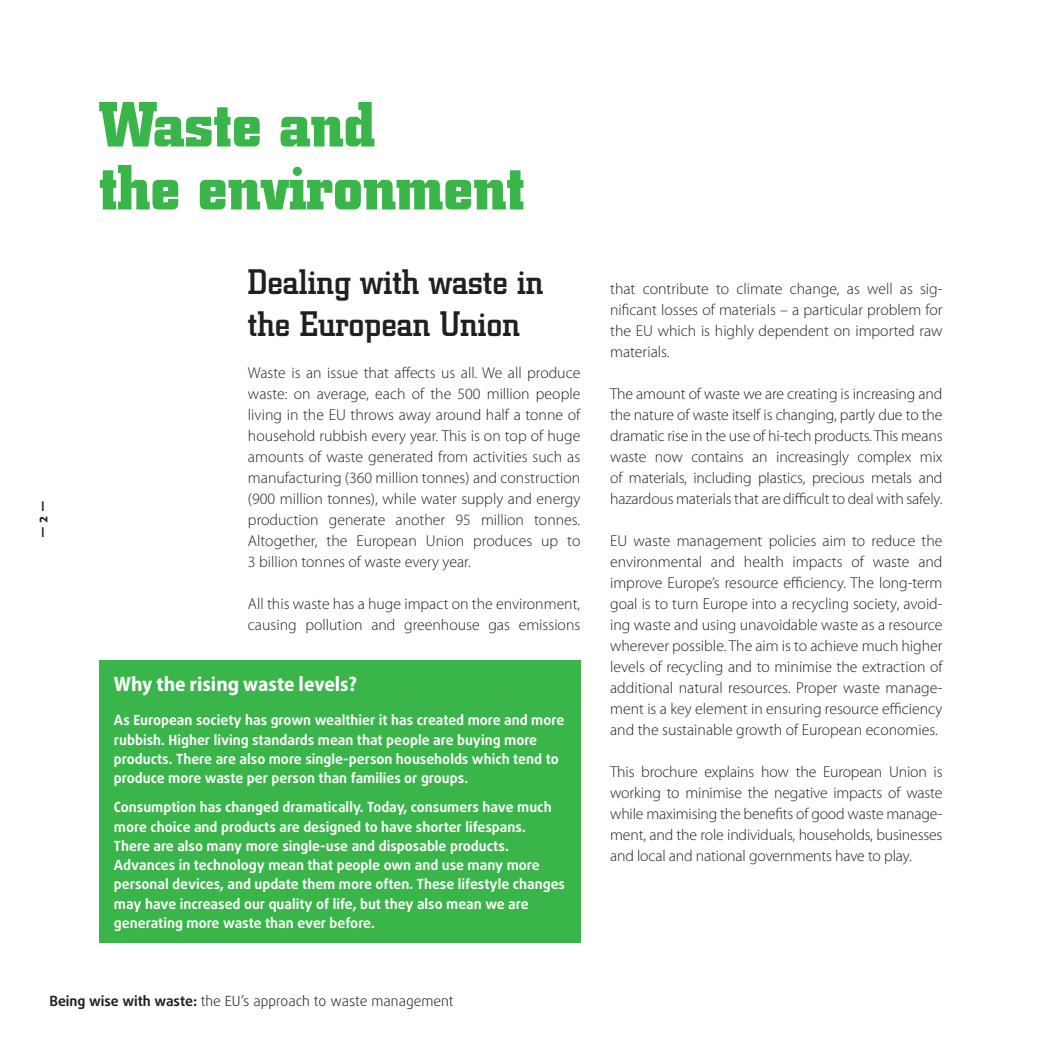
<style>
.page{position:relative;width:1042px;height:1042px;background:#fff}
.page>*{position:absolute;margin:0;border:0;box-sizing:border-box;transform-origin:0 0}
.t1{font:700 63px/63px "City";color:#39b54a}
.t2{font:500 35px/42px "City";color:#231f20}
.t3{font:700 semi-condensed 21px "Myriad Pro";color:#fff}
.t4{font:300 15.75px/21px "Myriad Pro";color:#231f20;text-align:justify}
.t5{font:700 14px/19.2px "Daxline Pro";color:#fff}
.t6{font:300 14px "Daxline Pro";color:#231f20}
.t7{font:700 14px "Daxline Pro";color:#231f20}
.s1{font-weight:700}
</style>
<div class="page">
<div style="left:99px;top:660px;width:481px;height:283px;background:#39b54a"></div>
<p class="t7" style="left:37px;top:538px;width:39px;rotate:-90deg">— 2 —</p>
<h1 class="t1" style="left:99px;top:99px;width:427px">Waste and<br>the environment</h1>
<h2 class="t2" style="left:248px;top:264px;width:297px">Dealing with waste in the European Union</h2>
<p class="t4" style="left:248px;top:364px;width:334px">Waste is an issue that affects us all. We all produce waste: on average, each of the 500 million people living in the EU throws away around half a tonne of household rubbish every year. This is on top of huge amounts of waste generated from activities such as manufacturing (360 million tonnes) and construction (900 million tonnes), while water supply and energy production generate another 95 million tonnes.<br>Altogether, the European Union produces up to 3 billion tonnes of waste every year.</p>
<p class="t4" style="left:248px;top:595px;width:334px">All this waste has a huge impact on the environment, causing pollution and greenhouse gas emissions</p>
<h3 class="t3" style="left:114px;top:676px;width:245px">Why the rising waste levels?</h3>
<p class="t5" style="left:114px;top:712px;width:452px">As European society has grown wealthier it has created more and more rubbish. Higher living standards mean that people are buying more products. There are also more single-person households which tend to produce more waste per person than families or groups.</p>
<p class="t5" style="left:114px;top:799px;width:452px">Consumption has changed dramatically. Today, consumers have much more choice and products are designed to have shorter lifespans.<br>There are also many more single-use and disposable products.<br>Advances in technology mean that people own and use many more personal devices, and update them more often. These lifestyle changes may have increased our quality of life, but they also mean we are generating more waste than ever before.</p>
<p class="t6" style="left:49px;top:995px;width:405px"><span class="s1">Being wise with waste:</span> the EU’s approach to waste management</p>
<p class="t4" style="left:610px;top:280px;width:334px">that contribute to climate change, as well as sig&shy;nificant losses of materials – a particular problem for the EU which is highly dependent on imported raw materials.</p>
<p class="t4" style="left:610px;top:385px;width:334px">The amount of waste we are creating is increasing and the nature of waste itself is changing, partly due to the dramatic rise in the use of hi-tech products. This means waste now contains an increasingly complex mix of materials, including plastics, precious metals and hazardous materials that are difficult to deal with safely.</p>
<p class="t4" style="left:610px;top:532px;width:334px">EU waste management policies aim to reduce the environmental and health impacts of waste and improve Europe’s resource efficiency. The long-term goal is to turn Europe into a recycling society, avoid&shy;ing waste and using unavoidable waste as a resource wherever possible. The aim is to achieve much higher levels of recycling and to minimise the extraction of additional natural resources. Proper waste manage&shy;ment is a key element in ensuring resource efficiency and the sustainable growth of European economies.</p>
<p class="t4" style="left:610px;top:763px;width:334px">This brochure explains how the European Union is working to minimise the negative impacts of waste while maximising the benefits of good waste manage&shy;ment, and the role individuals, households, businesses and local and national governments have to play.</p>
</div>
